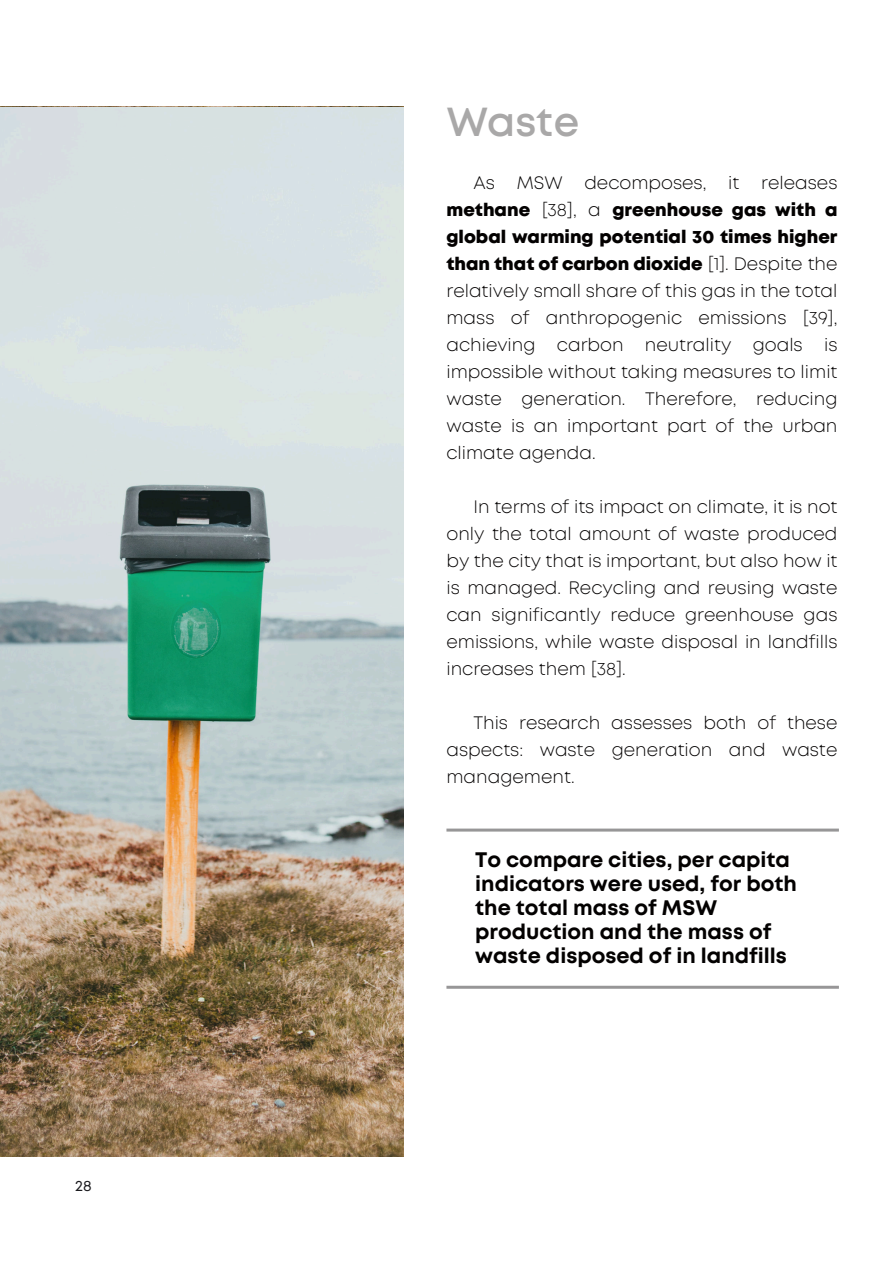
<style>
.page{position:relative;width:893px;height:1263px;background:#fff}
.page>*{position:absolute;margin:0;border:0;box-sizing:border-box;transform-origin:0 0}
.t1{font:600 40.5px "Mont";color:#a9a8a8}
.t2{font:700 21px/24px "Mont";color:#030100}
.t3{font:300 18px/27px "Mont";color:#030100;text-align:justify}
.t4{font:15px "Mont";color:#1b1b1f}
.s1{font-weight:800}
</style>
<div class="page">
<img style="left:0;top:106px;width:404px;height:1051px">
<hr style="left:446px;top:829px;width:393px;height:3px;background:#979697">
<hr style="left:446px;top:986px;width:393px;height:3px;background:#979697">
<p class="t4" style="left:75px;top:1180px;width:18px">28</p>
<h1 class="t1" style="left:446px;top:106px;width:134px">Waste</h1>
<p class="t3" style="left:446px;top:171px;width:393px;text-indent:27px">As MSW decomposes, it releases <span class="s1">methane</span> [38], a <span class="s1">greenhouse gas with a global warming potential 30 times higher than that of carbon dioxide</span> [1]. Despite the relatively small share of this gas in the total mass of anthropogenic emissions [39], achieving carbon neutrality goals is impossible without taking measures to limit waste generation. Therefore, reducing waste is an important part of the urban climate agenda.</p>
<p class="t3" style="left:446px;top:495px;width:393px;text-indent:27px">In terms of its impact on climate, it is not only the total amount of waste produced by the city that is important, but also how it is managed. Recycling and reusing waste can significantly reduce greenhouse gas emissions, while waste disposal in landfills increases them [38].</p>
<p class="t3" style="left:446px;top:711px;width:393px;text-indent:27px">This research assesses both of these aspects: waste generation and waste management.</p>
<p class="t2" style="left:475px;top:849px;width:323px">To compare cities, per capita indicators were used, for both the total mass of MSW production and the mass of waste disposed of in landfills</p>
</div>
